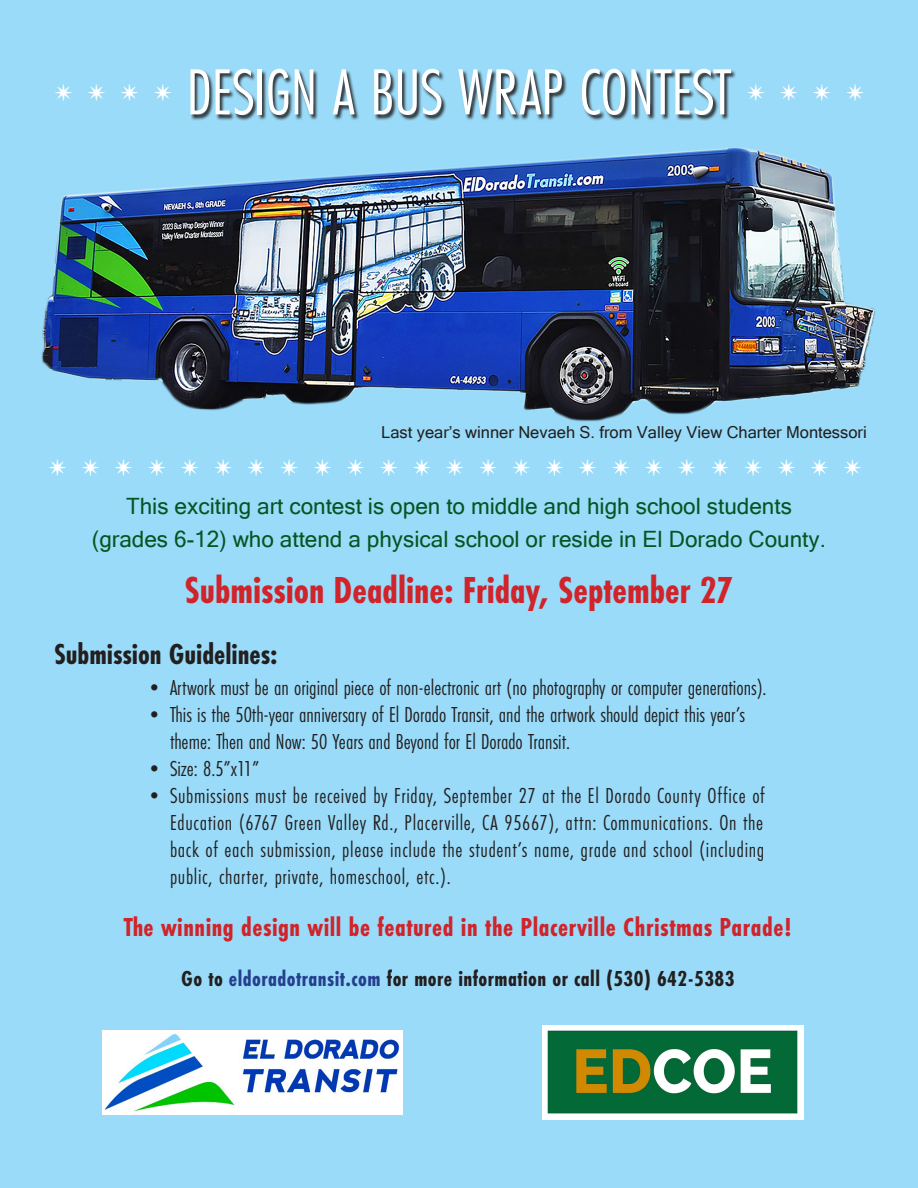
<style>
.page{position:relative;width:918px;height:1188px;background:#99dbf8}
.page>*{position:absolute;margin:0;border:0;box-sizing:border-box;transform-origin:0 0}
.t1{font:67.5px "Futura PT Cond";color:#fff}
.t2{font:700 39px "Futura PT Cond";color:#d1232a}
.t3{font:31.5px "Minion Pro";color:#fff}
.t4{font:700 30px "Futura PT Cond";color:#231f20}
.t5{font:700 27px "Futura PT Cond";letter-spacing:.02em;color:#d1232a}
.t6{font:22.5px/27px "Futura PT Cond";color:#231f20}
.t7{font:22.5px "Microsoft Sans Serif";color:#045522}
.t8{font:700 22.5px "Futura PT Cond";letter-spacing:.02em;color:#231f20}
.t9{font:16.5px "Microsoft Sans Serif";color:#231f20}
.s1{color:#253f8e}
</style>
<div class="page">
<img style="left:103px;top:1030px;width:299px;height:85px">
<div style="left:191px;top:69px;width:545px;height:52px;background:#231f20;opacity:.92"></div>
<img style="left:542px;top:1026px;width:261px;height:93px">
<img style="left:41px;top:147px;width:834px;height:275px">
<p class="t1" style="left:187px;top:53px;width:546px">DESIGN A BUS WRAP CONTEST</p>
<p class="t3" style="left:54px;top:70px;width:120px">✴ ✴ ✴ ✴</p>
<p class="t3" style="left:746px;top:70px;width:120px">✴ ✴ ✴ ✴</p>
<p class="t9" style="left:381px;top:422px;width:487px">Last year’s winner Nevaeh S. from Valley View Charter Montessori</p>
<p class="t3" style="left:48px;top:445px;width:816px">✴ ✴ ✴ ✴ ✴ ✴ ✴ ✴ ✴ ✴ ✴ ✴ ✴ ✴ ✴ ✴ ✴ ✴ ✴ ✴ ✴ ✴ ✴ ✴ ✴</p>
<p class="t7" style="left:126px;top:492px;width:667px">This exciting art contest is open to middle and high school students</p>
<p class="t7" style="left:92px;top:525px;width:736px">(grades 6-12) who attend a physical school or reside in El Dorado County.</p>
<p class="t2" style="left:185px;top:568px;width:550px">Submission Deadline: Friday, September 27</p>
<p class="t4" style="left:54px;top:637px;width:225px">Submission Guidelines:</p>
<p class="t6" style="left:143px;top:674px;width:625px">• Artwork must be an original piece of non-electronic art (no photography or computer generations).</p>
<p class="t6" style="left:170px;top:701px;width:577px;text-indent:-27px">• This is the 50th-year anniversary of El Dorado Transit, and the artwork should depict this year’s theme: Then and Now: 50 Years and Beyond for El Dorado Transit.</p>
<p class="t6" style="left:143px;top:755px;width:118px">• Size: 8.5”x11”</p>
<p class="t6" style="left:170px;top:782px;width:596px;text-align:justify;text-indent:-27px">• Submissions must be received by Friday, September 27 at the El Dorado County Office of Education (6767 Green Valley Rd., Placerville, CA 95667), attn: Communications. On the back of each submission, please include the student’s name, grade and school (including public, charter, private, homeschool, etc.).</p>
<p class="t5" style="left:124px;top:911px;width:669px">The winning design will be featured in the Placerville Christmas Parade!</p>
<p class="t8" style="left:181px;top:966px;width:555px">Go to <span class="s1">eldoradotransit.com</span> for more information or call (530) 642-5383</p>
</div>
